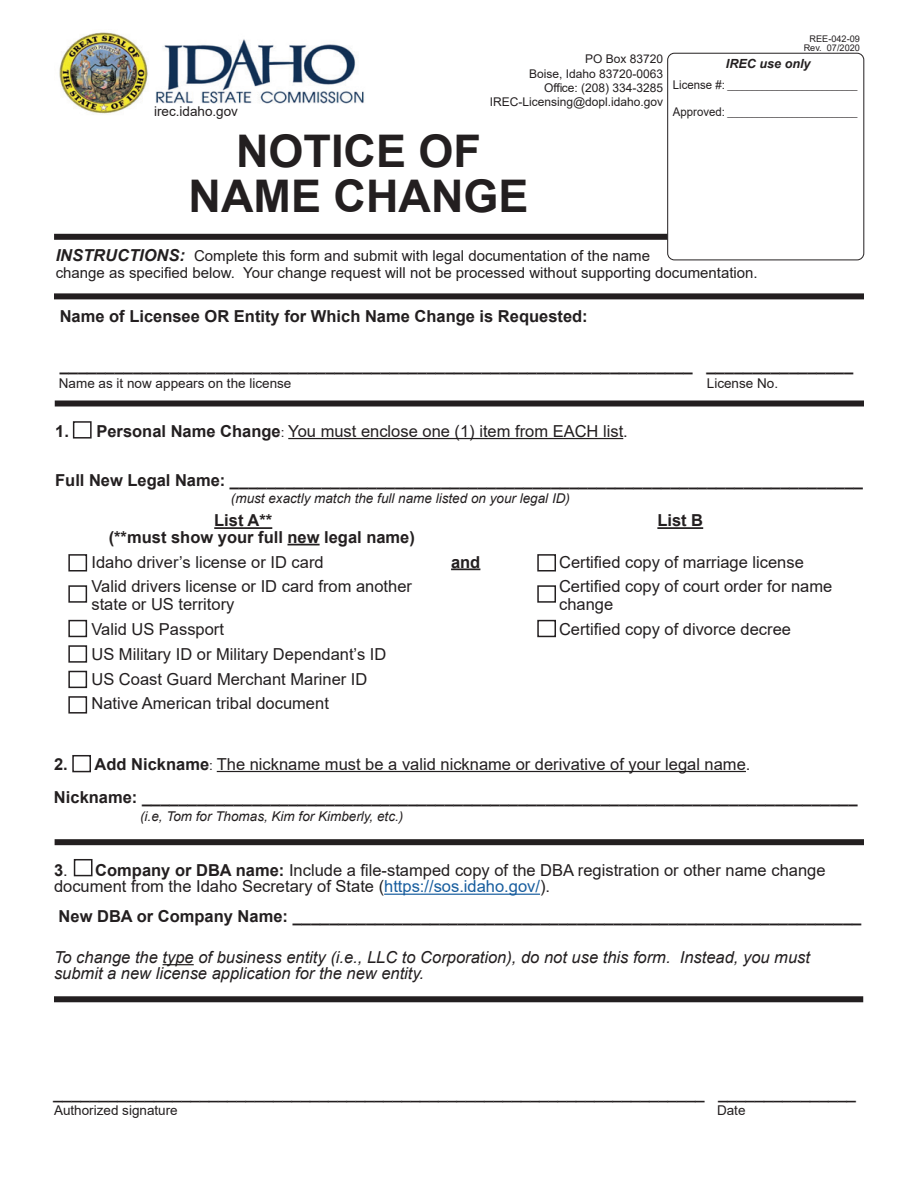
<style>
.page{position:relative;width:918px;height:1188px;background:#fff}
.page>*{position:absolute;margin:0;border:0;box-sizing:border-box;transform-origin:0 0}
.t1{font:700 45px/45px "Arial";color:#231f20;text-align:center}
.t2{font:700 16.5px/33px "Arial";color:#231f20}
.t3{font:16.5px/24.8px "Arial";color:#231f20}
.t4{font:italic 16.5px/16.5px "Arial";color:#231f20}
.t5{font:15px/16.5px "Arial";color:#231f20}
.t6{font:italic 13.5px "Arial";color:#231f20}
.t7{font:13.5px "Arial";color:#231f20}
.t8{font:italic 700 12.6px "Arial";color:#231f20}
.t9{font:12px/14.4px "Arial";color:#231f20;text-align:right}
.t10{font:9.15px/9px "Arial";color:#231f20;text-align:right}
.t11{font:9px "Arial";color:#231f20}
.s1{font-size:12px}
.s2{font-weight:700;font-style:italic;font-size:16.5px}
.s3{font-weight:700}
.s4{font-size:13.5px}
.s5{font-weight:400;font-size:13.5px}
.s6{font-weight:400}
.s7{color:#175d9e}
</style>
<div class="page">
<div style="left:668px;top:53px;width:196px;height:207px;border:1px solid #231f20;border-radius:7px"></div>
<div style="left:54px;top:234px;width:614px;height:6px;background:#231f20"></div>
<img style="left:59px;top:32px;width:305px;height:82px">
<hr style="left:288px;top:438px;width:335px;height:1px;background:#231f20">
<hr style="left:384px;top:894px;width:156px;height:1px;background:#175d9e">
<hr style="left:163px;top:964px;width:31px;height:1px;background:#231f20">
<hr style="left:214px;top:527px;width:58px;height:2px;background:#231f20">
<hr style="left:657px;top:527px;width:46px;height:2px;background:#231f20">
<hr style="left:288px;top:544px;width:32px;height:1px;background:#231f20">
<hr style="left:451px;top:568px;width:29px;height:2px;background:#231f20">
<div style="left:68px;top:554px;width:19px;height:18px;border:2px solid #231f20"></div>
<div style="left:68px;top:585px;width:19px;height:18px;border:2px solid #231f20"></div>
<div style="left:68px;top:620px;width:19px;height:17px;border:2px solid #231f20"></div>
<div style="left:68px;top:645px;width:19px;height:18px;border:2px solid #231f20"></div>
<div style="left:68px;top:671px;width:19px;height:17px;border:2px solid #231f20"></div>
<div style="left:68px;top:696px;width:19px;height:18px;border:2px solid #231f20"></div>
<div style="left:537px;top:554px;width:19px;height:18px;border:2px solid #231f20"></div>
<div style="left:537px;top:585px;width:19px;height:18px;border:2px solid #231f20"></div>
<div style="left:537px;top:620px;width:19px;height:17px;border:2px solid #231f20"></div>
<div style="left:73px;top:421px;width:19px;height:18px;border:2px solid #231f20"></div>
<div style="left:74px;top:859px;width:19px;height:17px;border:2px solid #231f20"></div>
<div style="left:54px;top:293px;width:810px;height:6px;background:#231f20"></div>
<div style="left:55px;top:400px;width:809px;height:6px;background:#231f20"></div>
<div style="left:55px;top:839px;width:809px;height:6px;background:#231f20"></div>
<div style="left:54px;top:996px;width:809px;height:6px;background:#231f20"></div>
<hr style="left:217px;top:771px;width:529px;height:1px;background:#231f20">
<div style="left:72px;top:755px;width:19px;height:17px;border:2px solid #231f20"></div>
<p class="t7" style="left:154px;top:102px;width:86px">irec.idaho.gov</p>
<p class="t9" style="left:490px;top:52px;width:175px">PO Box 83720<br>Boise, Idaho 83720-0063<br>Office: (208) 334-3285<br>IREC-Licensing@dopl.idaho.gov</p>
<h1 class="t1" style="left:189px;top:129px;width:341px">NOTICE OF<br>NAME CHANGE</h1>
<p class="t10" style="left:804px;top:34px;width:58px">REE-042-09<br>Rev. 07/2020</p>
<p class="t8" style="left:726px;top:55px;width:86px">IREC use only</p>
<p class="t11" style="left:673px;top:79px;width:186px"><span class="s1">License #:</span> __________________________</p>
<p class="t11" style="left:673px;top:106px;width:186px"><span class="s1">Approved:</span> __________________________</p>
<p class="t5" style="left:56px;top:248px;width:704px"><span class="s2">INSTRUCTIONS:</span> Complete this form and submit with legal documentation of the name<br>change as specified below. Your change request will not be processed without supporting documentation.</p>
<p class="t2" style="left:60px;top:300px;width:530px">Name of Licensee OR Entity for Which Name Change is Requested:</p>
<p class="t2" style="left:60px;top:349px;width:795px">_____________________________________________________________________ ________________</p>
<p class="t7" style="left:59px;top:374px;width:234px">Name as it now appears on the license</p>
<p class="t7" style="left:707px;top:374px;width:73px">License No.</p>
<p class="t3" style="left:55px;top:419px;width:574px"><span class="s3">1. Personal Name Change</span><span class="s4">:</span> You must enclose one (1) item from EACH list.</p>
<p class="t2" style="left:55px;top:464px;width:809px">Full New Legal Name: _____________________________________________________________________</p>
<p class="t6" style="left:231px;top:489px;width:341px">(must exactly match the full name listed on your legal ID)</p>
<p class="t2" style="left:214px;top:504px;width:60px">List A**</p>
<p class="t2" style="left:657px;top:504px;width:47px">List B</p>
<p class="t2" style="left:109px;top:521px;width:308px">(**must show your full new legal name)</p>
<p class="t3" style="left:91px;top:549px;width:234px">Idaho driver’s license or ID card</p>
<p class="t2" style="left:451px;top:545px;width:31px">and</p>
<p class="t3" style="left:559px;top:549px;width:246px">Certified copy of marriage license</p>
<p class="t3" style="left:91px;top:574px;width:322px">Valid drivers license or ID card from another</p>
<p class="t3" style="left:559px;top:574px;width:275px">Certified copy of court order for name</p>
<p class="t3" style="left:91px;top:592px;width:145px">state or US territory</p>
<p class="t3" style="left:559px;top:592px;width:56px">change</p>
<p class="t3" style="left:91px;top:617px;width:134px">Valid US Passport</p>
<p class="t3" style="left:559px;top:617px;width:234px">Certified copy of divorce decree</p>
<p class="t3" style="left:91px;top:642px;width:296px">US Military ID or Military Dependant’s ID<br>US Coast Guard Merchant Mariner ID<br>Native American tribal document</p>
<p class="t2" style="left:54px;top:748px;width:805px">2. Add Nickname<span class="s5">:</span> <span class="s6">The nickname must be a valid nickname or derivative of your legal name.<br></span>Nickname: ______________________________________________________________________________</p>
<p class="t6" style="left:140px;top:807px;width:265px">(i.e, Tom for Thomas, Kim for Kimberly, etc.)</p>
<p class="t3" style="left:54px;top:862px;width:773px;line-height:16.5px"><span class="s3">3</span>. <span class="s3">Company or DBA name:</span> Include a file-stamped copy of the DBA registration or other name change document from the Idaho Secretary of State (<span class="s7">https://sos.idaho.gov/</span>).</p>
<p class="t2" style="left:59px;top:900px;width:804px">New DBA or Company Name: ______________________________________________________________</p>
<p class="t4" style="left:54px;top:949px;width:758px">To change the type of business entity (i.e., LLC to Corporation), do not use this form. Instead, you must submit a new license application for the new entity.</p>
<p class="t4" style="left:54px;top:1085px;width:804px">_______________________________________________________________________ _______________</p>
<p class="t7" style="left:54px;top:1101px;width:125px">Authorized signature</p>
<p class="t7" style="left:717px;top:1101px;width:30px">Date</p>
</div>
